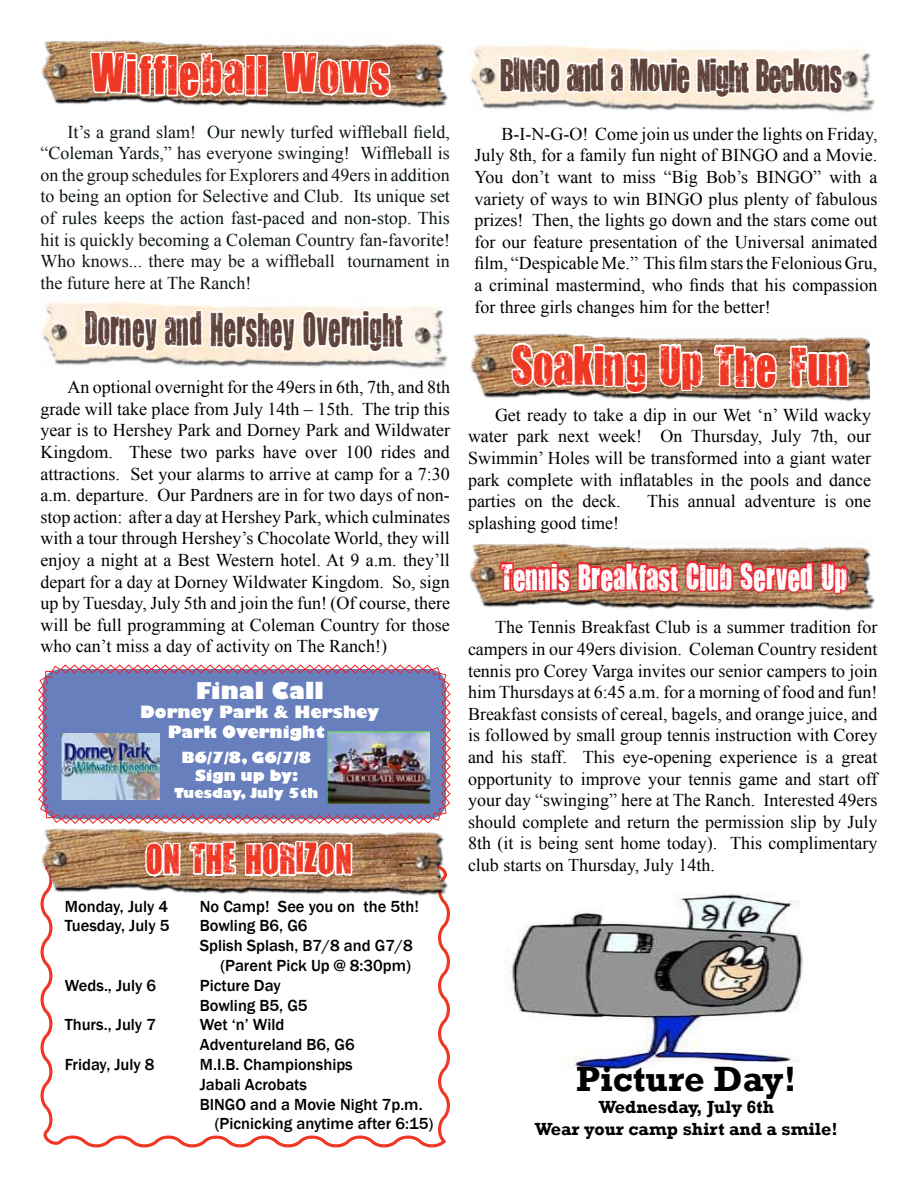
<style>
.page{position:relative;width:918px;height:1188px;background:#fff}
.page>*{position:absolute;margin:0;border:0;box-sizing:border-box;transform-origin:0 0}
.t1{font:45px "You Are Loved";letter-spacing:.01em;color:#ef3824}
.t2{font:45px "You Are Loved";letter-spacing:.04em;color:#ef3824}
.t3{font:39px "You Are Loved";letter-spacing:.01em;color:#5f433b;scale:.7 1}
.t4{font:37.5px "You Are Loved";letter-spacing:-.03em;color:#5f433b;scale:.78 1}
.t5{font:700 36px "Rockwell";color:#000}
.t6{font:34.5px "You Are Loved";letter-spacing:.01em;color:#ef3824}
.t7{font:30px "You Are Loved";letter-spacing:.01em;color:#fff;scale:.92 1}
.t8{font:800 22.5px "Gill Sans";color:#fff}
.t9{font:18px/21.6px "Times New Roman";color:#000;text-align:justify}
.t10{font:18px/21.6px "Times New Roman";color:#0c1512;text-align:justify}
.t11{font:700 18px/21.6px "Rockwell";color:#000;text-align:center}
.t12{font:500 16.5px/19.8px "Franklin Gothic";color:#000}
.t13{font:800 16.5px/19.8px "Gill Sans";color:#fff}
.t14{font:800 15px/18px "Gill Sans";color:#fff;text-align:center}
.t15{font:800 13.5px "Gill Sans";color:#fff}
</style>
<div class="page">
<img style="left:469px;top:543px;width:406px;height:68px">
<svg style="left:497px;top:555px;width:374px;height:42px;background:#c85247"></svg>
<svg style="left:38px;top:664px;width:413px;height:160px;background:#7b84bb"></svg>
<img style="left:41px;top:40px;width:407px;height:68px">
<img style="left:469px;top:333px;width:401px;height:69px">
<svg style="left:87px;top:49px;width:183px;height:52px"></svg>
<svg style="left:280px;top:49px;width:112px;height:50px"></svg>
<svg style="left:40px;top:903px;width:410px;height:245px"></svg>
<img style="left:40px;top:828px;width:408px;height:75px">
<svg style="left:140px;top:831px;width:215px;height:50px"></svg>
<img style="left:508px;top:893px;width:295px;height:175px">
<img style="left:61px;top:734px;width:98px;height:66px">
<svg style="left:510px;top:340px;width:140px;height:55px"></svg>
<svg style="left:657px;top:339px;width:193px;height:54px"></svg>
<img style="left:327px;top:731px;width:103px;height:73px">
<img style="left:470px;top:40px;width:405px;height:73px">
<svg style="left:497px;top:50px;width:348px;height:51px"></svg>
<img style="left:42px;top:297px;width:406px;height:72px">
<svg style="left:81px;top:304px;width:325px;height:52px"></svg>
<h1 class="t2" style="left:91px;top:44px;width:300px">Wiffleball Wows</h1>
<p class="t10" style="left:40px;top:120px;width:411px;text-indent:27px">It’s a grand slam! Our newly turfed wiffleball field, “Coleman Yards,” has everyone swinging! Wiffleball is on the group schedules for Explorers and 49ers in addition to being an option for Selective and Club. Its unique set of rules keeps the action fast-paced and non-stop. This hit is quickly becoming a Coleman Country fan-favorite!<br>Who knows... there may be a wiffleball tournament in the future here at The Ranch!</p>
<h2 class="t3" style="left:85px;top:302px;width:456px">Dorney and Hershey Overnight</h2>
<p class="t9" style="left:41px;top:376px;width:411px;text-indent:27px">An optional overnight for the 49ers in 6th, 7th, and 8th grade will take place from July 14th – 15th. The trip this year is to Hershey Park and Dorney Park and Wildwater Kingdom. These two parks have over 100 rides and attractions. Set your alarms to arrive at camp for a 7:30 a.m. departure. Our Pardners are in for two days of non&shy;stop action: after a day at Hershey Park, which culminates with a tour through Hershey’s Chocolate World, they will enjoy a night at a Best Western hotel. At 9 a.m. they’ll depart for a day at Dorney Wildwater Kingdom. So, sign up by Tuesday, July 5th and join the fun! (Of course, there will be full programming at Coleman Country for those who can’t miss a day of activity on The Ranch!)</p>
<p class="t8" style="left:196px;top:676px;width:129px">Final Call</p>
<p class="t13" style="left:168px;top:704px;width:213px;text-indent:-28px">Dorney Park &amp; Hershey<br>Park Overnight</p>
<p class="t14" style="left:181px;top:750px;width:131px">B6/7/8, G6/7/8<br>Sign up by:</p>
<p class="t15" style="left:174px;top:784px;width:145px">Tuesday, July 5th</p>
<h3 class="t6" style="left:146px;top:835px;width:208px">ON THE HORIZON</h3>
<p class="t12" style="left:65px;top:896px;width:105px">Monday, July 4</p>
<p class="t12" style="left:200px;top:896px;width:221px">No Camp! See you on the 5th!</p>
<p class="t12" style="left:65px;top:916px;width:106px">Tuesday, July 5</p>
<p class="t12" style="left:200px;top:916px;width:109px">Bowling B6, G6</p>
<p class="t12" style="left:200px;top:936px;width:214px">Splish Splash, B7/8 and G7/8</p>
<p class="t12" style="left:220px;top:956px;width:192px">(Parent Pick Up @ 8:30pm)</p>
<p class="t12" style="left:65px;top:976px;width:93px">Weds., July 6</p>
<p class="t12" style="left:200px;top:976px;width:109px">Picture Day<br>Bowling B5, G5</p>
<p class="t12" style="left:65px;top:1015px;width:93px">Thurs., July 7</p>
<p class="t12" style="left:200px;top:1015px;width:156px">Wet ‘n’ Wild<br>Adventureland B6, G6</p>
<p class="t12" style="left:65px;top:1055px;width:91px">Friday, July 8</p>
<p class="t12" style="left:200px;top:1055px;width:154px">M.I.B. Championships</p>
<p class="t12" style="left:200px;top:1075px;width:109px">Jabali Acrobats</p>
<p class="t12" style="left:200px;top:1094px;width:224px">BINGO and a Movie Night 7p.m.</p>
<p class="t12" style="left:215px;top:1114px;width:220px">(Picnicking anytime after 6:15)</p>
<h3 class="t4" style="left:500px;top:49px;width:440px">BINGO and a Movie Night Beckons</h3>
<p class="t9" style="left:474px;top:123px;width:405px;text-indent:27px">B-I-N-G-O! Come join us under the lights on Friday, July 8th, for a family fun night of BINGO and a Movie.<br>You don’t want to miss “Big Bob’s BINGO” with a variety of ways to win BINGO plus plenty of fabulous prizes! Then, the lights go down and the stars come out for our feature presentation of the Universal animated film, “Despicable Me.” This film stars the Felonious Gru, a criminal mastermind, who finds that his compassion for three girls changes him for the better!</p>
<h1 class="t1" style="left:512px;top:335px;width:339px">Soaking Up The Fun</h1>
<p class="t9" style="left:468px;top:404px;width:405px;text-indent:27px">Get ready to take a dip in our Wet ‘n’ Wild wacky water park next week! On Thursday, July 7th, our Swimmin’ Holes will be transformed into a giant water park complete with inflatables in the pools and dance parties on the deck.</p>
<p class="t9" style="left:647px;top:490px;width:226px">This annual adventure is one</p>
<p class="t9" style="left:468px;top:512px;width:153px">splashing good time!</p>
<h3 class="t7" style="left:501px;top:556px;width:378px">Tennis Breakfast Club Served Up</h3>
<p class="t9" style="left:468px;top:616px;width:411px;text-indent:27px">The Tennis Breakfast Club is a summer tradition for campers in our 49ers division. Coleman Country resident tennis pro Corey Varga invites our senior campers to join him Thursdays at 6:45 a.m. for a morning of food and fun!<br>Breakfast consists of cereal, bagels, and orange juice, and is followed by small group tennis instruction with Corey and his staff. This eye-opening experience is a great opportunity to improve your tennis game and start off your day “swinging” here at The Ranch. Interested 49ers should complete and return the permission slip by July 8th (it is being sent home today). This complimentary club starts on Thursday, July 14th.</p>
<h3 class="t5" style="left:576px;top:1057px;width:222px">Picture Day!</h3>
<p class="t11" style="left:535px;top:1096px;width:305px">Wednesday, July 6th<br>Wear your camp shirt and a smile!</p>
</div>
